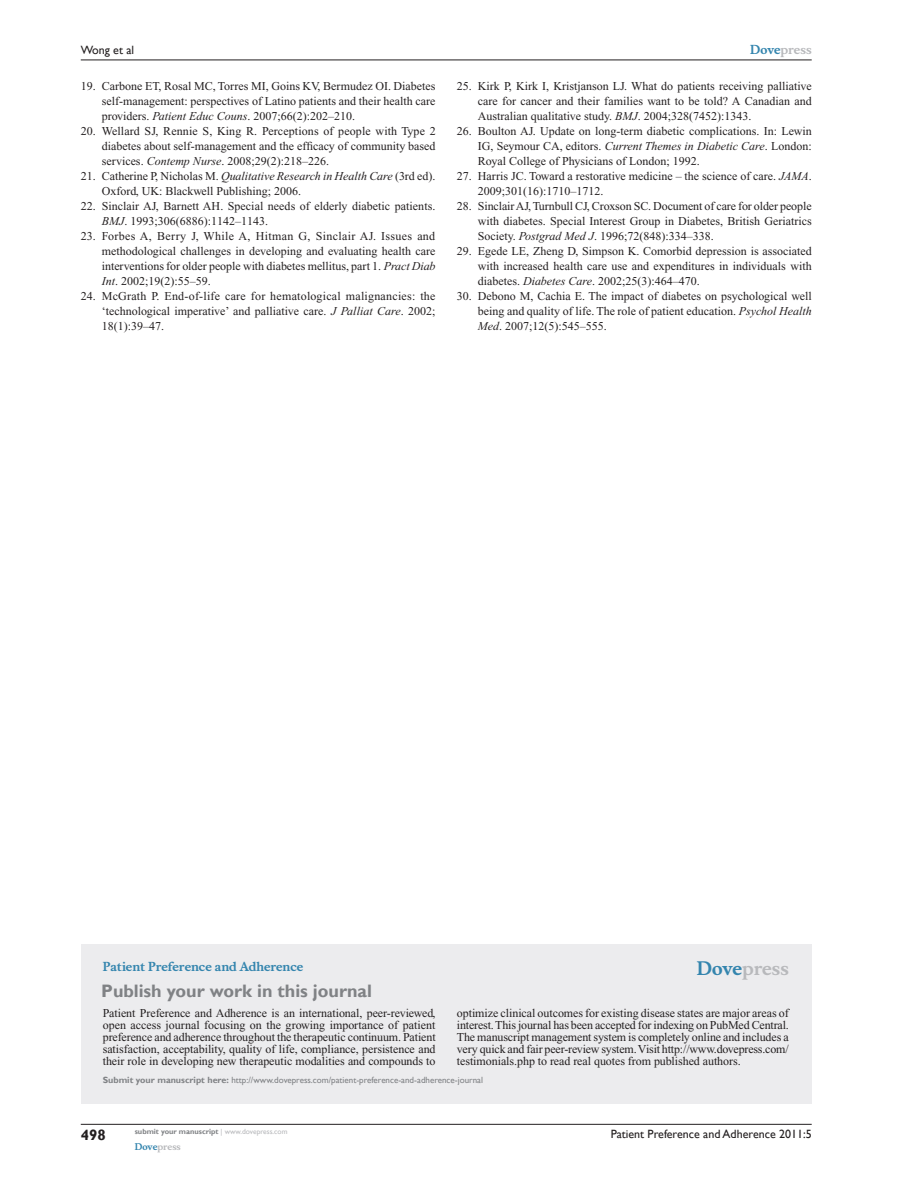
<style>
.page{position:relative;width:918px;height:1188px;background:#fff}
.page>*{position:absolute;margin:0;border:0;box-sizing:border-box;transform-origin:0 0}
.t1{font:700 18px "Gill Sans";color:#808285}
.t2{font:700 18px "Musee";color:#b8b9bc}
.t3{font:700 15px "Gill Sans";color:#231f20}
.t4{font:12px/15px "Times New Roman";color:#231f20;text-align:justify}
.t5{font:12px "Gill Sans";color:#231f20}
.t6{font:700 12px "Musee";color:#3485ae}
.t7{font:700 12px "Musee";color:#b8b9bc}
.t8{font:9px "Gill Sans";color:#808285}
.t9{font:700 9px "Musee";color:#b8b9bc}
.t10{font:700 7.5px "Gill Sans";color:#808285}
.s1{font-style:italic}
.s2{color:#3485ae}
.s3{font-weight:700}
.s4{font-weight:400;color:#b8b9bc}
</style>
<div class="page">
<div style="left:81px;top:944px;width:731px;height:159px;background:#ececee"></div>
<hr style="left:81px;top:1124px;width:731px;height:1px;background:#231f20">
<hr style="left:81px;top:60px;width:731px;height:1px;background:#231f20">
<p class="t5" style="left:81px;top:43px;width:55px">Wong et al</p>
<p class="t4" style="left:102px;top:79px;width:335px;text-indent:-21px">19. Carbone ET, Rosal MC, Torres MI, Goins KV, Bermudez OI. Diabetes self-management: perspectives of Latino patients and their health care providers. <span class="s1">Patient Educ Couns</span>. 2007;66(2):202–210.</p>
<p class="t4" style="left:102px;top:124px;width:335px;text-indent:-21px">20. Wellard SJ, Rennie S, King R. Perceptions of people with Type 2 diabetes about self-management and the efficacy of community based services. <span class="s1">Contemp Nurse</span>. 2008;29(2):218–226.</p>
<p class="t4" style="left:102px;top:169px;width:335px;text-indent:-21px">21. Catherine P, Nicholas M. <span class="s1">Qualitative Research in Health Care</span> (3rd ed).<br>Oxford, UK: Blackwell Publishing; 2006.</p>
<p class="t4" style="left:102px;top:199px;width:335px;text-indent:-21px">22. Sinclair AJ, Barnett AH. Special needs of elderly diabetic patients.<br><span class="s1">BMJ</span>. 1993;306(6886):1142–1143.</p>
<p class="t4" style="left:102px;top:229px;width:335px;text-indent:-21px">23. Forbes A, Berry J, While A, Hitman G, Sinclair AJ. Issues and methodological challenges in developing and evaluating health care interventions for older people with diabetes mellitus, part 1. <span class="s1">Pract Diab Int</span>. 2002;19(2):55–59.</p>
<p class="t4" style="left:102px;top:289px;width:335px;text-indent:-21px">24. McGrath P. End-of-life care for hematological malignancies: the ‘technological imperative’ and palliative care. <span class="s1">J Palliat Care</span>. 2002; 18(1):39–47.</p>
<p class="t7" style="left:750px;top:43px;width:63px"><span class="s2">Dove</span>press</p>
<p class="t4" style="left:478px;top:79px;width:335px;text-indent:-21px">25. Kirk P, Kirk I, Kristjanson LJ. What do patients receiving palliative care for cancer and their families want to be told? A Canadian and Australian qualitative study. <span class="s1">BMJ</span>. 2004;328(7452):1343.</p>
<p class="t4" style="left:478px;top:124px;width:335px;text-indent:-21px">26. Boulton AJ. Update on long-term diabetic complications. In: Lewin IG, Seymour CA, editors. <span class="s1">Current Themes in Diabetic Care</span>. London:<br>Royal College of Physicians of London; 1992.</p>
<p class="t4" style="left:478px;top:169px;width:335px;text-indent:-21px">27. Harris JC. Toward a restorative medicine – the science of care. <span class="s1">JAMA</span>.<br>2009;301(16):1710–1712.</p>
<p class="t4" style="left:478px;top:199px;width:335px;text-indent:-21px">28. Sinclair AJ, Turnbull CJ, Croxson SC. Document of care for older people with diabetes. Special Interest Group in Diabetes, British Geriatrics Society. <span class="s1">Postgrad Med J</span>. 1996;72(848):334–338.</p>
<p class="t4" style="left:478px;top:244px;width:335px;text-indent:-21px">29. Egede LE, Zheng D, Simpson K. Comorbid depression is associated with increased health care use and expenditures in individuals with diabetes. <span class="s1">Diabetes Care</span>. 2002;25(3):464–470.</p>
<p class="t4" style="left:478px;top:289px;width:335px;text-indent:-21px">30. Debono M, Cachia E. The impact of diabetes on psychological well being and quality of life. The role of patient education. <span class="s1">Psychol Health Med</span>. 2007;12(5):545–555.</p>
<p class="t6" style="left:103px;top:959px;width:202px">Patient Preference and Adherence</p>
<h1 class="t1" style="left:101px;top:980px;width:272px">Publish your work in this journal</h1>
<h1 class="t2" style="left:697px;top:958px;width:94px"><span class="s2">Dove</span>press</h1>
<p class="t4" style="left:103px;top:1007px;width:334px;line-height:12px">Patient Preference and Adherence is an international, peer-reviewed, open access journal focusing on the growing importance of patient preference and adherence throughout the therapeutic continuum. Patient satisfaction, acceptability, quality of life, compliance, persistence and their role in developing new therapeutic modalities and compounds to</p>
<p class="t4" style="left:457px;top:1007px;width:334px;line-height:12px">optimize clinical outcomes for existing disease states are major areas of interest. This journal has been accepted for indexing on PubMed Central.<br>The manuscript management system is completely online and includes a very quick and fair peer-review system. Visit http://www.dovepress.com/ testimonials.php to read real quotes from published authors.</p>
<p class="t8" style="left:103px;top:1075px;width:382px"><span class="s3">Submit your manuscript here:</span> http://www.dovepress.com/patient-preference-and-adherence-journal</p>
<p class="t3" style="left:81px;top:1126px;width:26px">498</p>
<p class="t10" style="left:135px;top:1127px;width:154px">submit your manuscript <span class="s4">| www.dovepress.com</span></p>
<p class="t9" style="left:135px;top:1141px;width:48px"><span class="s2">Dove</span>press</p>
<p class="t5" style="left:611px;top:1127px;width:203px">Patient Preference and Adherence 2011:5</p>
</div>
